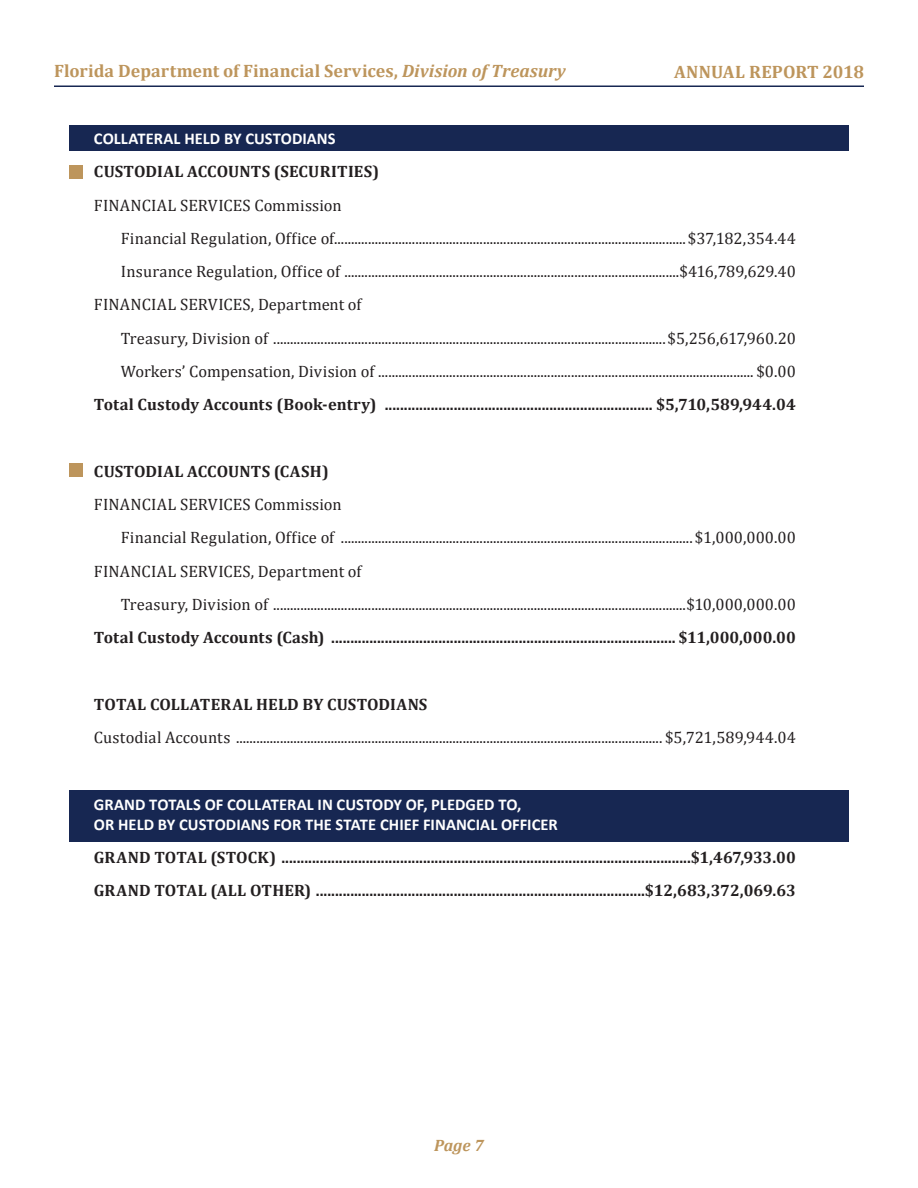
<style>
.page{position:relative;width:918px;height:1188px;background:#fff}
.page>*{position:absolute;margin:0;border:0;box-sizing:border-box;transform-origin:0 0}
.t1{font:700 18px "Cambria";letter-spacing:.005em;color:#bd955c}
.t2{font:16.5px "Cambria";letter-spacing:.005em;color:#231f20}
.t3{font:700 16.5px/33.3px "Cambria";letter-spacing:.005em;color:#231f20}
.t4{font:700 16.5px/19.8px "Calibri";letter-spacing:.005em;color:#fff}
.t5{font:italic 700 16.5px "Cambria";color:#bd955c}
.s1{font-style:italic}
</style>
<div class="page">
<hr style="left:54px;top:86px;width:810px;height:1px;background:#172752">
<div style="left:69px;top:790px;width:780px;height:52px;background:#172752"></div>
<div style="left:69px;top:125px;width:780px;height:25px;background:#172752"></div>
<div style="left:69px;top:165px;width:14px;height:13px;background:#bd955c"></div>
<div style="left:69px;top:463px;width:14px;height:14px;background:#bd955c"></div>
<p class="t1" style="left:54px;top:58px;width:513px">Florida Department of Financial Services, <span class="s1">Division of Treasury</span></p>
<p class="t1" style="left:674px;top:59px;width:191px">ANNUAL REPORT 2018</p>
<p class="t4" style="left:94px;top:128px;width:243px">COLLATERAL HELD BY CUSTODIANS</p>
<p class="t3" style="left:94px;top:154px;width:287px">CUSTODIAL ACCOUNTS (SECURITIES)</p>
<p class="t2" style="left:94px;top:195px;width:249px">FINANCIAL SERVICES Commission</p>
<p class="t2" style="left:121px;top:228px;width:677px">Financial Regulation, Office of........................................................................................................$37,182,354.44</p>
<p class="t2" style="left:121px;top:262px;width:677px">Insurance Regulation, Office of ...................................................................................................$416,789,629.40</p>
<p class="t2" style="left:94px;top:295px;width:269px">FINANCIAL SERVICES, Department of</p>
<p class="t2" style="left:121px;top:328px;width:677px">Treasury, Division of ....................................................................................................................$5,256,617,960.20</p>
<p class="t2" style="left:121px;top:362px;width:676px">Workers’ Compensation, Division of ............................................................................................................... $0.00</p>
<p class="t3" style="left:94px;top:387px;width:703px">Total Custody Accounts (Book-entry) ...................................................................... $5,710,589,944.04</p>
<p class="t3" style="left:94px;top:454px;width:236px">CUSTODIAL ACCOUNTS (CASH)</p>
<p class="t2" style="left:94px;top:495px;width:249px">FINANCIAL SERVICES Commission</p>
<p class="t2" style="left:121px;top:528px;width:677px">Financial Regulation, Office of ........................................................................................................ $1,000,000.00</p>
<p class="t2" style="left:94px;top:561px;width:269px">FINANCIAL SERVICES, Department of</p>
<p class="t2" style="left:121px;top:595px;width:677px">Treasury, Division of ..........................................................................................................................$10,000,000.00</p>
<p class="t3" style="left:94px;top:621px;width:703px">Total Custody Accounts (Cash) .......................................................................................... $11,000,000.00</p>
<p class="t3" style="left:94px;top:687px;width:335px">TOTAL COLLATERAL HELD BY CUSTODIANS</p>
<p class="t2" style="left:94px;top:728px;width:704px">Custodial Accounts .............................................................................................................................. $5,721,589,944.04</p>
<p class="t4" style="left:94px;top:794px;width:465px">GRAND TOTALS OF COLLATERAL IN CUSTODY OF, PLEDGED TO,<br>OR HELD BY CUSTODIANS FOR THE STATE CHIEF FINANCIAL OFFICER</p>
<p class="t3" style="left:94px;top:840px;width:704px">GRAND TOTAL (STOCK) ...........................................................................................................$1,467,933.00<br>GRAND TOTAL (ALL OTHER) ......................................................................................$12,683,372,069.63</p>
<p class="t5" style="left:434px;top:1134px;width:51px">Page 7</p>
</div>
